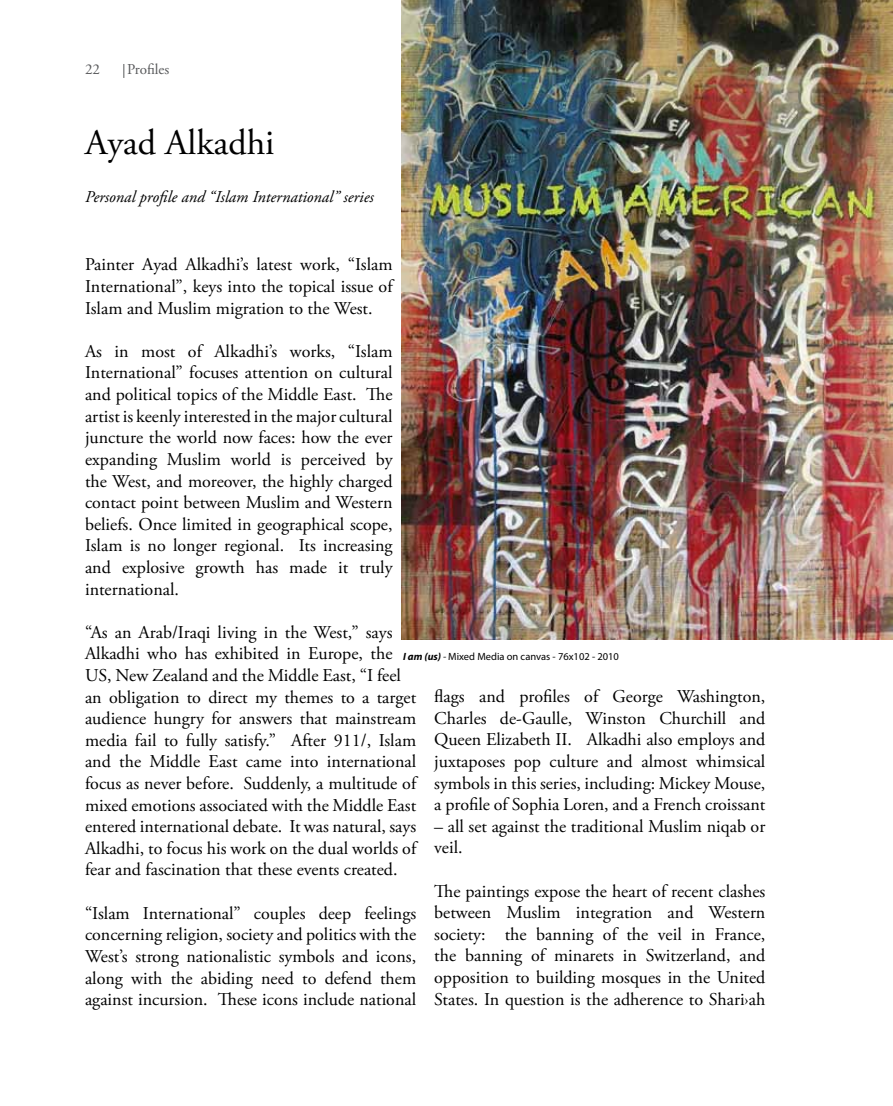
<style>
.page{position:relative;width:893px;height:1106px;background:#fff}
.page>*{position:absolute;margin:0;border:0;box-sizing:border-box;transform-origin:0 0}
.t1{font:36px "Adobe Garamond Pro";color:#000}
.t2{font:18px/21.6px "Adobe Garamond Pro";color:#000;text-align:justify}
.t3{font:italic 16.5px "Adobe Garamond Pro";color:#000}
.t4{font:15px "Adobe Garamond Pro";color:#58595b}
.t5{font:10.5px "Myriad Pro";color:#000}
.s1{font-weight:700;font-style:italic}
.s2{font-style:italic}
</style>
<div class="page">
<svg style="left:124px;top:64px;width:1px;height:14px"></svg>
<img style="left:401px;top:0;width:492px;height:639px">
<p class="t4" style="left:85px;top:60px;width:16px">22</p>
<p class="t4" style="left:127px;top:60px;width:44px">Profiles</p>
<h1 class="t1" style="left:85px;top:121px;width:191px">Ayad Alkadhi</h1>
<p class="t3" style="left:85px;top:187px;width:290px">Personal profile and “Islam International” series</p>
<p class="t2" style="left:85px;top:254px;width:309px">Painter Ayad Alkadhi’s latest work, “Islam International”, keys into the topical issue of Islam and Muslim migration to the West.</p>
<p class="t2" style="left:85px;top:341px;width:309px">As in most of Alkadhi’s works, “Islam International” focuses attention on cultural and political topics of the Middle East. The artist is keenly interested in the major cultural juncture the world now faces: how the ever expanding Muslim world is perceived by the West, and moreover, the highly charged contact point between Muslim and Western beliefs. Once limited in geographical scope, Islam is no longer regional. Its increasing and explosive growth has made it truly international.</p>
<p class="t2" style="left:85px;top:622px;width:333px;text-align:left">“As an Arab/Iraqi living in the West,” says Alkadhi who has exhibited in Europe, the US, New Zealand and the Middle East, “I feel an obligation to direct my themes to a target audience hungry for answers that mainstream media fail to fully satisfy.” After 911/, Islam and the Middle East came into international focus as never before. Suddenly, a multitude of mixed emotions associated with the Middle East entered international debate. It was natural, says Alkadhi, to focus his work on the dual worlds of fear and fascination that these events created.</p>
<p class="t2" style="left:85px;top:902px;width:333px">“Islam International” couples deep feelings concerning religion, society and politics with the West’s strong nationalistic symbols and icons, along with the abiding need to defend them against incursion. These icons include national</p>
<p class="t5" style="left:403px;top:650px;width:217px"><span class="s1">I am (us)</span> <span class="s2">-</span> Mixed Media on canvas - 76x102 - 2010</p>
<p class="t2" style="left:434px;top:686px;width:333px">flags and profiles of George Washington, Charles de-Gaulle, Winston Churchill and Queen Elizabeth II. Alkadhi also employs and juxtaposes pop culture and almost whimsical symbols in this series, including: Mickey Mouse, a profile of Sophia Loren, and a French croissant</p>
<p class="t2" style="left:434px;top:816px;width:333px">– all set against the traditional Muslim niqab or veil.</p>
<p class="t2" style="left:434px;top:880px;width:333px">The paintings expose the heart of recent clashes between Muslim integration and Western society: the banning of the veil in France, the banning of minarets in Switzerland, and opposition to building mosques in the United States. In question is the adherence to Shari›ah</p>
</div>
